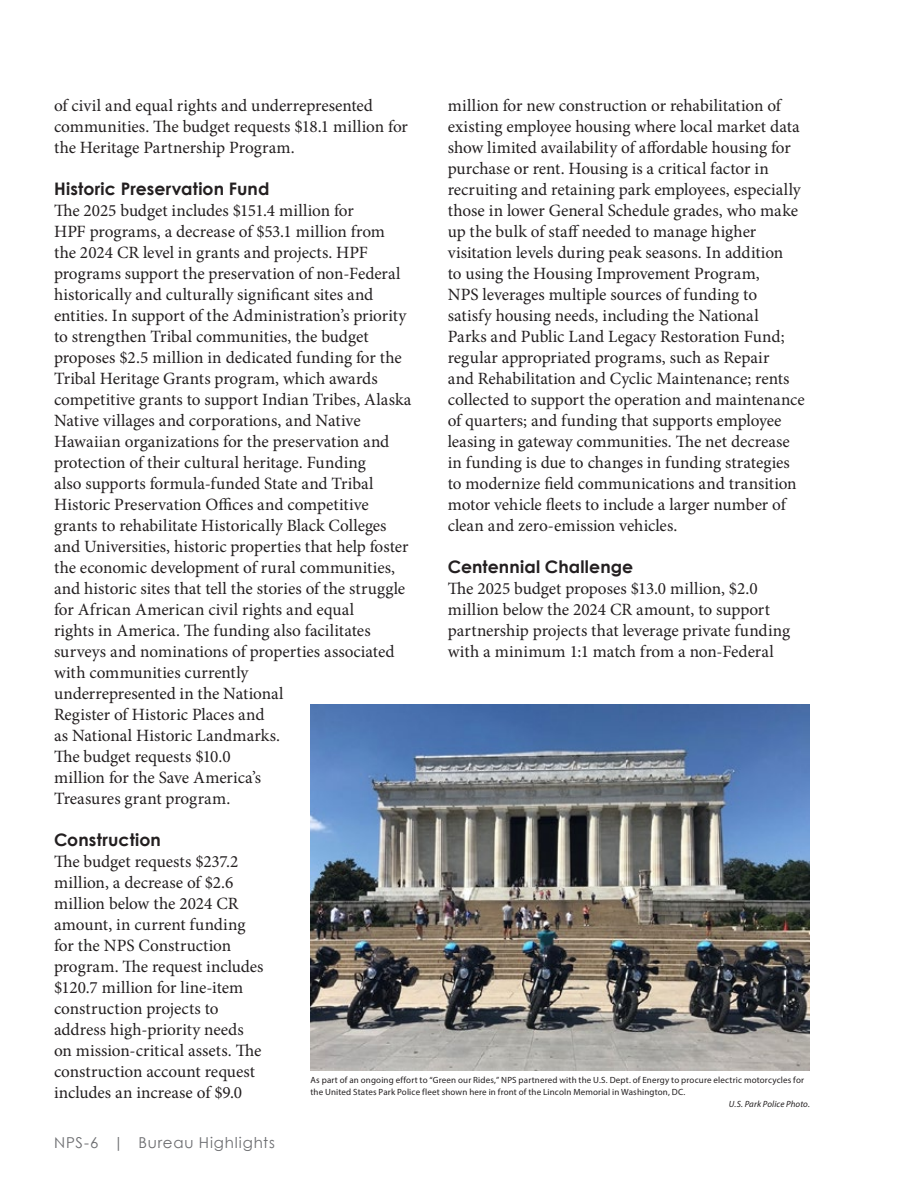
<style>
.page{position:relative;width:918px;height:1188px;background:#fff}
.page>*{position:absolute;margin:0;border:0;box-sizing:border-box;transform-origin:0 0}
.t1{font:17.25px/21px "Minion Pro";color:#231f20}
.t2{font:700 17.25px "Century Gothic";letter-spacing:.01em;color:#231f20}
.t3{font:15px "Century Gothic";letter-spacing:.055em;color:#6c6d70}
.t4{font:9px/12px "Myriad Pro";letter-spacing:.02em;color:#231f20}
.t5{font:italic 9px "Myriad Pro";letter-spacing:.01em;color:#231f20}
</style>
<div class="page">
<img style="left:310px;top:704px;width:500px;height:366px">
<p class="t1" style="left:448px;top:95px;width:359px">million for new construction or rehabilitation of existing employee housing where local market data show limited availability of affordable housing for purchase or rent. Housing is a critical factor in recruiting and retaining park employees, especially those in lower General Schedule grades, who make up the bulk of staff needed to manage higher visitation levels during peak seasons. In addition<br>to using the Housing Improvement Program,<br>NPS leverages multiple sources of funding to satisfy housing needs, including the National<br>Parks and Public Land Legacy Restoration Fund; regular appropriated programs, such as Repair<br>and Rehabilitation and Cyclic Maintenance; rents collected to support the operation and maintenance of quarters; and funding that supports employee leasing in gateway communities. The net decrease in funding is due to changes in funding strategies to modernize field communications and transition motor vehicle fleets to include a larger number of clean and zero-emission vehicles.</p>
<h2 class="t2" style="left:448px;top:553px;width:187px">Centennial Challenge</h2>
<p class="t1" style="left:448px;top:578px;width:344px">The 2025 budget proposes $13.0 million, $2.0 million below the 2024 CR amount, to support partnership projects that leverage private funding with a minimum 1:1 match from a non-Federal</p>
<p class="t1" style="left:54px;top:95px;width:355px">of civil and equal rights and underrepresented communities. The budget requests $18.1 million for the Heritage Partnership Program.</p>
<h2 class="t2" style="left:54px;top:176px;width:217px">Historic Preservation Fund</h2>
<p class="t1" style="left:54px;top:200px;width:359px">The 2025 budget includes $151.4 million for<br>HPF programs, a decrease of $53.1 million from<br>the 2024 CR level in grants and projects. HPF programs support the preservation of non-Federal historically and culturally significant sites and entities. In support of the Administration’s priority to strengthen Tribal communities, the budget proposes $2.5 million in dedicated funding for the Tribal Heritage Grants program, which awards competitive grants to support Indian Tribes, Alaska Native villages and corporations, and Native Hawaiian organizations for the preservation and protection of their cultural heritage. Funding<br>also supports formula-funded State and Tribal Historic Preservation Offices and competitive grants to rehabilitate Historically Black Colleges and Universities, historic properties that help foster the economic development of rural communities, and historic sites that tell the stories of the struggle for African American civil rights and equal<br>rights in America. The funding also facilitates surveys and nominations of properties associated with communities currently<br>underrepresented in the National<br>Register of Historic Places and<br>as National Historic Landmarks.<br>The budget requests $10.0<br>million for the Save America’s<br>Treasures grant program.</p>
<h2 class="t2" style="left:54px;top:826px;width:108px">Construction</h2>
<p class="t1" style="left:54px;top:851px;width:211px">The budget requests $237.2 million, a decrease of $2.6 million below the 2024 CR amount, in current funding for the NPS Construction program. The request includes $120.7 million for line-item construction projects to address high-priority needs on mission-critical assets. The construction account request includes an increase of $9.0</p>
<p class="t4" style="left:310px;top:1074px;width:495px">As part of an ongoing effort to “Green our Rides,” NPS partnered with the U.S. Dept. of Energy to procure electric motorcycles for the United States Park Police fleet shown here in front of the Lincoln Memorial in Washington, DC.</p>
<p class="t5" style="left:729px;top:1098px;width:83px">U.S. Park Police Photo.</p>
<p class="t3" style="left:54px;top:1132px;width:223px">NPS-6 | Bureau Highlights</p>
</div>
